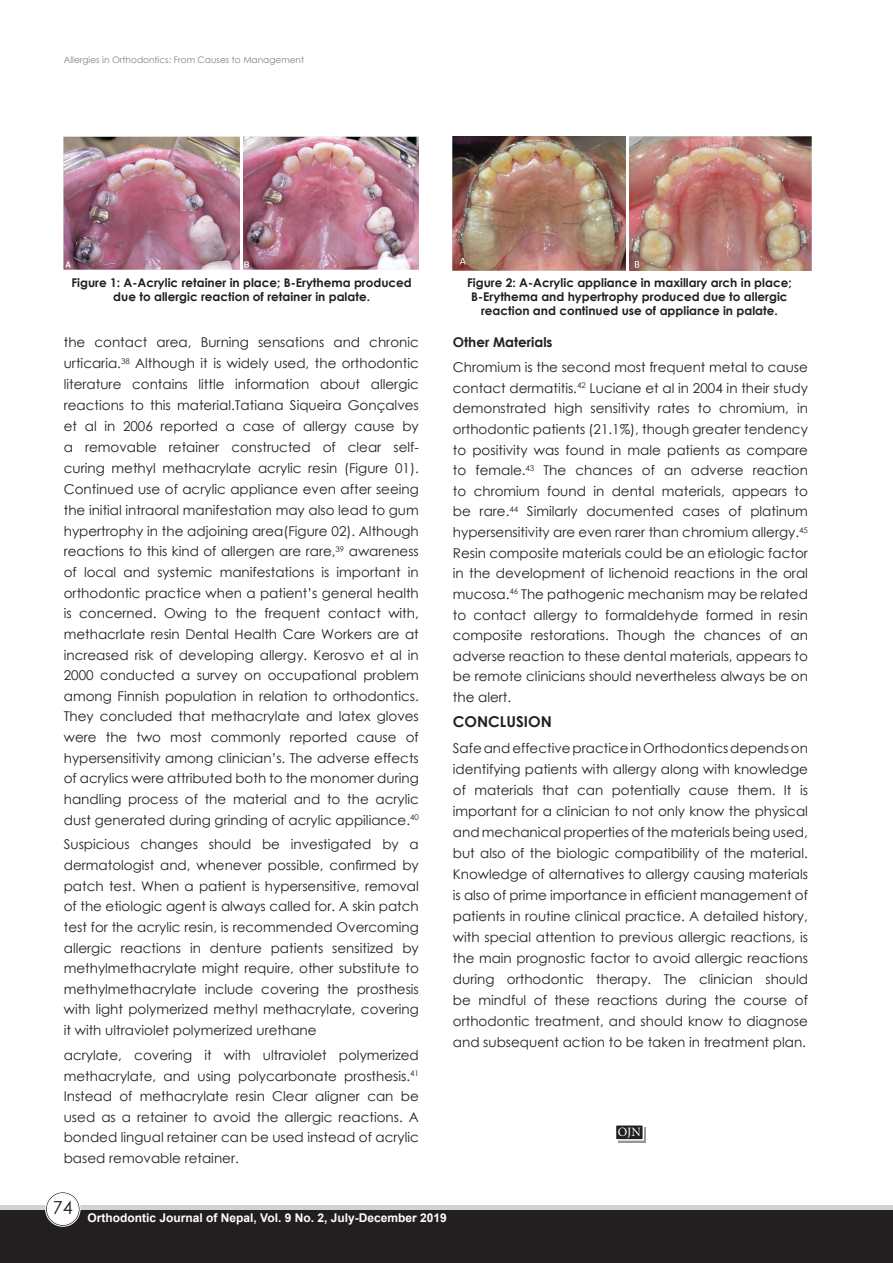
<style>
.page{position:relative;width:893px;height:1263px;background:#fff}
.page>*{position:absolute;margin:0;border:0;box-sizing:border-box;transform-origin:0 0}
.t1{font:18px "Century Gothic";color:#231f20}
.t2{font:700 15px "Century Gothic";color:#231f20}
.t3{font:13.5px/20.7px "Century Gothic";color:#231f20;text-align:justify}
.t4{font:700 13.5px "Century Gothic";color:#231f20}
.t5{font:12.75px "Minion Pro";color:#fff}
.t6{font:700 12px/14.4px "Century Gothic";color:#231f20;text-align:center}
.t7{font:700 12px "Arial";color:#fff}
.t8{font:9px "Century Gothic";color:#808285}
</style>
<div class="page">
<div style="left:0;top:1205px;width:893px;height:58px;background:linear-gradient(to right,#d1d2d4,#d1d2d4)"></div>
<div style="left:0;top:1211px;width:893px;height:52px;background:#231f20"></div>
<div style="left:46px;top:1192px;width:33px;height:33px;background:#fff;border-radius:50%"></div>
<div style="left:46px;top:1192px;width:34px;height:34px;border:1px solid #231f20;border-radius:50%"></div>
<div style="left:45px;top:1191px;width:35px;height:36px;border:1px solid #fff;border-radius:50%"></div>
<img style="left:64px;top:136px;width:175px;height:134px">
<img style="left:243px;top:136px;width:176px;height:134px">
<img style="left:453px;top:137px;width:172px;height:134px">
<img style="left:629px;top:137px;width:182px;height:134px">
<svg style="left:619px;top:1128px;width:27px;height:15px"></svg>
<div style="left:615px;top:1124px;width:29px;height:16px;background:#231f20;border:2px solid #fff"></div>
<p class="t8" style="left:64px;top:54px;width:242px">Allergies in Orthodontics: From Causes to Management</p>
<p class="t6" style="left:72px;top:274px;width:342px">Figure 1: A-Acrylic retainer in place; B-Erythema produced due to allergic reaction of retainer in palate.</p>
<p class="t6" style="left:467px;top:274px;width:326px">Figure 2: A-Acrylic appliance in maxillary arch in place;<br>B-Erythema and hypertrophy produced due to allergic reaction and continued use of appliance in palate.</p>
<p class="t3" style="left:64px;top:332px;width:357px">the contact area, Burning sensations and chronic urticaria.<sup>38</sup> Although it is widely used, the orthodontic literature contains little information about allergic reactions to this material.Tatiana Siqueira Gonçalves et al in 2006 reported a case of allergy cause by a removable retainer constructed of clear self&shy;curing methyl methacrylate acrylic resin (Figure 01).<br>Continued use of acrylic appliance even after seeing the initial intraoral manifestation may also lead to gum hypertrophy in the adjoining area(Figure 02). Although reactions to this kind of allergen are rare,<sup>39</sup> awareness of local and systemic manifestations is important in orthodontic practice when a patient’s general health is concerned. Owing to the frequent contact with, methacrlate resin Dental Health Care Workers are at increased risk of developing allergy. Kerosvo et al in 2000 conducted a survey on occupational problem among Finnish population in relation to orthodontics.<br>They concluded that methacrylate and latex gloves were the two most commonly reported cause of hypersensitivity among clinician’s. The adverse effects of acrylics were attributed both to the monomer during handling process of the material and to the acrylic dust generated during grinding of acrylic appiliance.<sup>40</sup></p>
<p class="t3" style="left:64px;top:834px;width:357px">Suspicious changes should be investigated by a dermatologist and, whenever possible, confirmed by patch test. When a patient is hypersensitive, removal of the etiologic agent is always called for. A skin patch test for the acrylic resin, is recommended Overcoming allergic reactions in denture patients sensitized by methylmethacrylate might require, other substitute to methylmethacrylate include covering the prosthesis with light polymerized methyl methacrylate, covering it with ultraviolet polymerized urethane</p>
<p class="t3" style="left:64px;top:1044px;width:357px">acrylate, covering it with ultraviolet polymerized methacrylate, and using polycarbonate prosthesis.<sup>41<br></sup>Instead of methacrylate resin Clear aligner can be used as a retainer to avoid the allergic reactions. A bonded lingual retainer can be used instead of acrylic based removable retainer.</p>
<p class="t4" style="left:453px;top:332px;width:101px">Other Materials</p>
<p class="t3" style="left:453px;top:357px;width:357px">Chromium is the second most frequent metal to cause contact dermatitis.<sup>42</sup> Luciane et al in 2004 in their study demonstrated high sensitivity rates to chromium, in orthodontic patients (21.1%), though greater tendency to positivity was found in male patients as compare to female.<sup>43</sup> The chances of an adverse reaction to chromium found in dental materials, appears to be rare.<sup>44</sup> Similarly documented cases of platinum hypersensitivity are even rarer than chromium allergy.<sup>45<br></sup>Resin composite materials could be an etiologic factor in the development of lichenoid reactions in the oral mucosa.<sup>46</sup> The pathogenic mechanism may be related to contact allergy to formaldehyde formed in resin composite restorations. Though the chances of an adverse reaction to these dental materials, appears to be remote clinicians should nevertheless always be on the alert.</p>
<p class="t2" style="left:453px;top:710px;width:100px">CONCLUSION</p>
<p class="t3" style="left:453px;top:737px;width:357px">Safe and effective practice in Orthodontics depends on identifying patients with allergy along with knowledge of materials that can potentially cause them. It is important for a clinician to not only know the physical and mechanical properties of the materials being used, but also of the biologic compatibility of the material.<br>Knowledge of alternatives to allergy causing materials is also of prime importance in efficient management of patients in routine clinical practice. A detailed history, with special attention to previous allergic reactions, is the main prognostic factor to avoid allergic reactions during orthodontic therapy. The clinician should be mindful of these reactions during the course of orthodontic treatment, and should know to diagnose and subsequent action to be taken in treatment plan.</p>
<p class="t5" style="left:618px;top:1123px;width:24px">OJN</p>
<h1 class="t1" style="left:53px;top:1195px;width:21px">74</h1>
<p class="t7" style="left:88px;top:1209px;width:361px">Orthodontic Journal of Nepal, Vol. 9 No. 2, July-December 2019</p>
</div>
